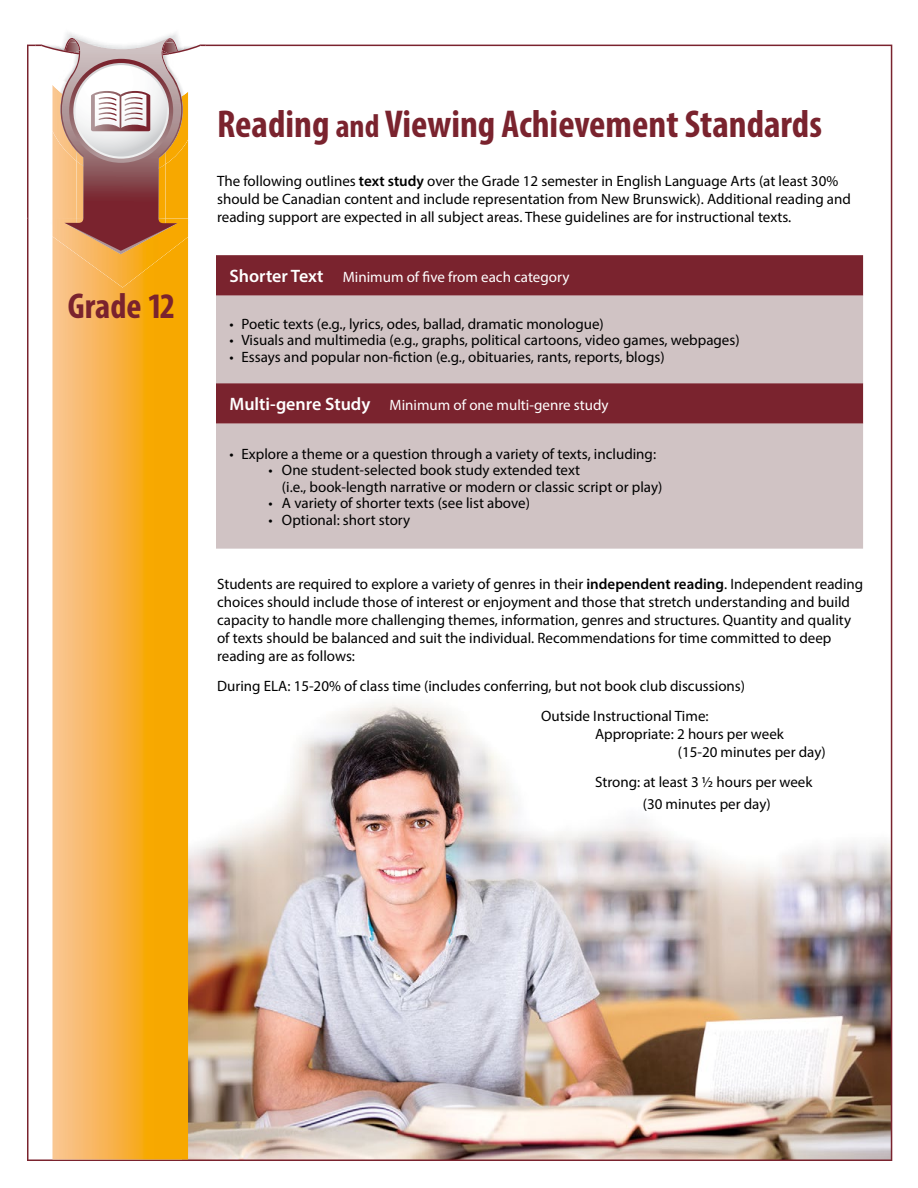
<style>
.page{position:relative;width:918px;height:1188px;background:#fff}
.page>*{position:absolute;margin:0;border:0;box-sizing:border-box;transform-origin:0 0}
.t1{font:700 condensed 39px "Myriad Pro";color:#7a232e}
.t2{font:700 condensed 36px "Myriad Pro";color:#7a232e}
.t3{font:15px/18px "Myriad Pro";color:#000}
.t4{font:15px "Myriad Pro";color:#fff}
.s1{font-size:33px}
.s2{font-weight:600}
.s3{font-weight:600;font-size:18px}
</style>
<div class="page">
<img style="left:27px;top:45px;width:865px;height:1116px">
<svg style="left:52px;top:287px;width:136px;height:873px;background:#f7b23d"></svg>
<img style="left:28px;top:218px;width:11px;height:19px">
<img style="left:52px;top:254px;width:136px;height:33px">
<img style="left:35px;top:44px;width:4px;height:7px">
<svg style="left:39px;top:38px;width:173px;height:216px"></svg>
<div style="left:216px;top:255px;width:647px;height:41px;background:#7a232e"></div>
<svg style="left:216px;top:296px;width:647px;height:253px;background:#c2a9ac"></svg>
<h2 class="t2" style="left:68px;top:284px;width:109px">Grade 12</h2>
<h1 class="t1" style="left:217px;top:100px;width:606px">Reading <span class="s1">and</span> Viewing Achievement Standards</h1>
<p class="t3" style="left:217px;top:172px;width:635px">The following outlines <span class="s2">text study</span> over the Grade 12 semester in English Language Arts (at least 30% should be Canadian content and include representation from New Brunswick). Additional reading and reading support are expected in all subject areas. These guidelines are for instructional texts.</p>
<p class="t4" style="left:230px;top:268px;width:341px"><span class="s3">Shorter Text</span> Minimum of five from each category</p>
<p class="t3" style="left:229px;top:314px;width:376px">• Poetic texts (e.g., lyrics, odes, ballad, dramatic monologue)</p>
<p class="t3" style="left:229px;top:331px;width:512px">• Visuals and multimedia (e.g., graphs, political cartoons, video games, webpages)</p>
<p class="t3" style="left:229px;top:347px;width:437px">• Essays and popular non-fiction (e.g., obituaries, rants, reports, blogs)</p>
<p class="t4" style="left:230px;top:396px;width:381px"><span class="s3">Multi-genre Study</span> Minimum of one multi-genre study</p>
<p class="t3" style="left:229px;top:445px;width:428px">• Explore a theme or a question through a variety of texts, including:</p>
<p class="t3" style="left:282px;top:462px;width:382px;line-height:16.5px;text-indent:-14px">• One student-selected book study extended text<br>(i.e., book-length narrative or modern or classic script or play)</p>
<p class="t3" style="left:268px;top:494px;width:263px">• A variety of shorter texts (see list above)</p>
<p class="t3" style="left:268px;top:511px;width:143px">• Optional: short story</p>
<p class="t3" style="left:217px;top:575px;width:648px">Students are required to explore a variety of genres in their <span class="s2">independent reading</span>. Independent reading choices should include those of interest or enjoyment and those that stretch understanding and build capacity to handle more challenging themes, information, genres and structures. Quantity and quality of texts should be balanced and suit the individual. Recommendations for time committed to deep reading are as follows:</p>
<p class="t3" style="left:541px;top:671px;width:206px;line-height:30px;text-indent:-324px">During ELA: 15-20% of class time (includes conferring, but not book club discussions)<br>Outside Instructional Time:</p>
<p class="t3" style="left:678px;top:725px;width:149px;text-indent:-83px">Appropriate: 2 hours per week (15-20 minutes per day)</p>
<p class="t3" style="left:595px;top:771px;width:219px;line-height:21.6px;text-align:center">Strong: at least 3 ½ hours per week (30 minutes per day)</p>
</div>
